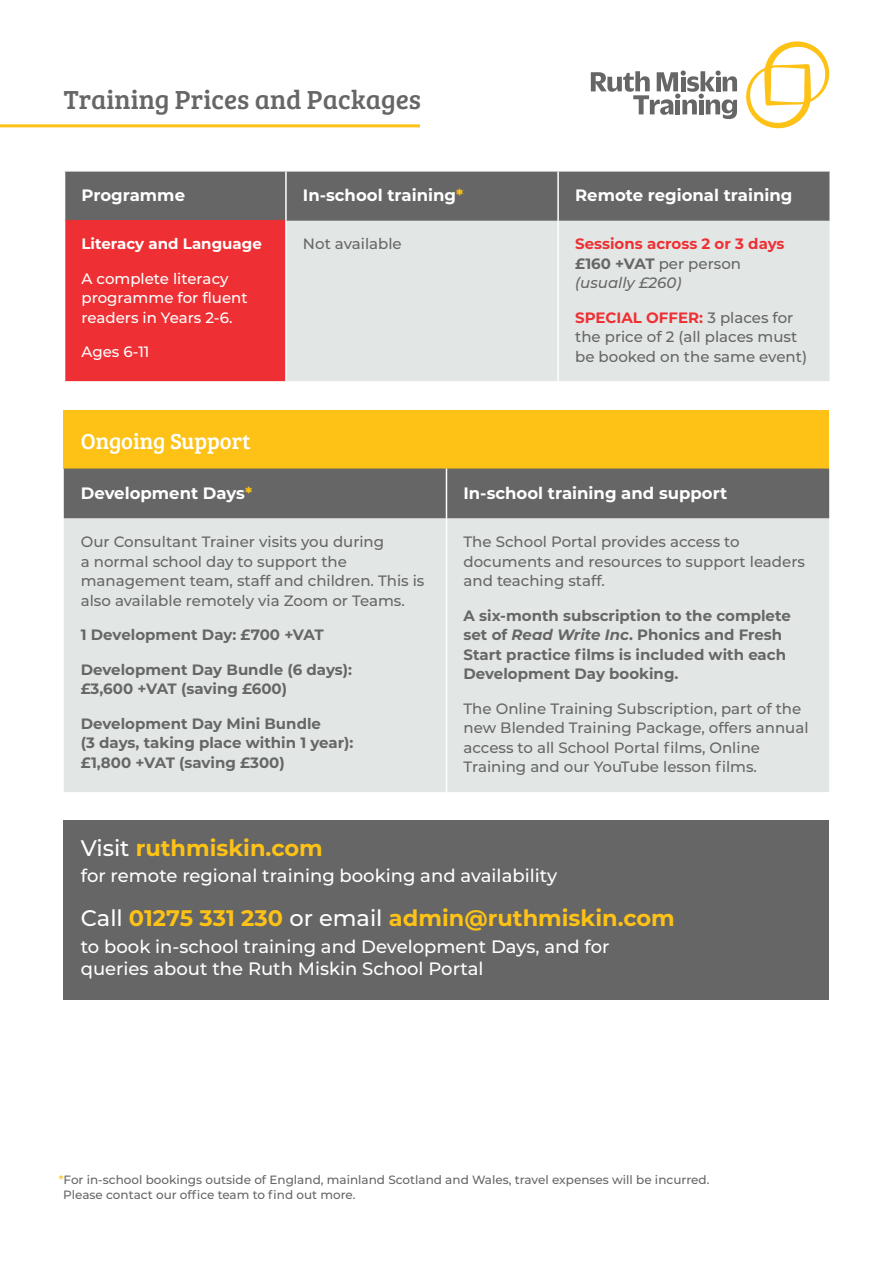
<style>
.page{position:relative;width:893px;height:1263px;background:#fff}
.page>*{position:absolute;margin:0;border:0;box-sizing:border-box;transform-origin:0 0}
.t1{font:27px "Bree Serif";color:#666}
.t2{font:700 22.5px "Montserrat";color:#fdc215}
.t3{font:22.5px "Bree Serif";color:#fff}
.t4{font:500 18px/22.5px "Montserrat";color:#fff}
.t5{font:700 16.5px "Montserrat";color:#fff}
.t6{font:500 15px/19.5px "Montserrat";color:#666}
.t7{font:700 15px/19.5px "Montserrat";color:#666}
.t8{font:500 15px/19.5px "Montserrat";color:#fff}
.t9{font:italic 500 15px/19.5px "Montserrat";color:#666}
.t10{font:700 15px "Montserrat";color:#ee3034}
.t11{font:700 15px "Montserrat";color:#fff}
.t12{font:500 12px/15px "Montserrat";color:#666}
.s1{color:#fdc215}
.s2{font-weight:700;font-style:normal}
.s3{font-style:normal}
.s4{font-weight:700;color:#ee3034}
.s5{font-style:italic}
.s6{font-weight:500;color:#fff}
</style>
<div class="page">
<svg style="left:746px;top:41px;width:84px;height:88px"></svg>
<svg style="left:591px;top:71px;width:146px;height:48px"></svg>
<hr style="left:0;top:124px;width:420px;height:3px;background:#fdc215">
<div style="left:65px;top:172px;width:764px;height:49px;background:#666"></div>
<div style="left:65px;top:221px;width:221px;height:161px;background:#ee3034"></div>
<div style="left:287px;top:221px;width:542px;height:160px;background:#e2e7e5"></div>
<hr style="left:285px;top:172px;width:2px;height:49px;background:#fff">
<hr style="left:557px;top:172px;width:2px;height:49px;background:#fff">
<hr style="left:285px;top:221px;width:2px;height:160px;background:#fff">
<hr style="left:557px;top:221px;width:2px;height:160px;background:#fff">
<hr style="left:64px;top:381px;width:222px;height:2px;background:#fff">
<div style="left:64px;top:410px;width:765px;height:58px;background:#fdc215"></div>
<div style="left:64px;top:468px;width:765px;height:50px;background:#666"></div>
<div style="left:64px;top:518px;width:765px;height:274px;background:#e2e7e5"></div>
<hr style="left:446px;top:518px;width:1px;height:274px;background:#fff">
<hr style="left:446px;top:468px;width:1px;height:50px;background:#fff">
<div style="left:64px;top:820px;width:765px;height:179px;background:#666"></div>
<p class="t1" style="left:64px;top:80px;width:359px">Training Prices and Packages</p>
<p class="t5" style="left:82px;top:183px;width:105px">Programme</p>
<p class="t5" style="left:303px;top:183px;width:162px">In-school training<span class="s1">*</span></p>
<p class="t5" style="left:575px;top:183px;width:219px">Remote regional training</p>
<p class="t11" style="left:82px;top:233px;width:182px">Literacy and Language</p>
<p class="t8" style="left:82px;top:268px;width:168px">A complete literacy programme for fluent readers in Years 2-6.</p>
<p class="t8" style="left:82px;top:342px;width:69px">Ages 6-11</p>
<p class="t6" style="left:303px;top:234px;width:100px">Not available</p>
<p class="t10" style="left:575px;top:233px;width:211px">Sessions across 2 or 3 days</p>
<p class="t9" style="left:575px;top:253px;width:167px"><span class="s2">£160 +VAT</span> <span class="s3">per person </span>(usually £260)</p>
<p class="t6" style="left:575px;top:307px;width:234px"><span class="s4">SPECIAL OFFER:</span> 3 places for the price of 2 (all places must be booked on the same event)</p>
<p class="t3" style="left:81px;top:424px;width:171px">Ongoing Support</p>
<p class="t5" style="left:81px;top:481px;width:173px">Development Days<span class="s1">*</span></p>
<p class="t5" style="left:463px;top:481px;width:265px">In-school training and support</p>
<p class="t6" style="left:81px;top:531px;width:345px">Our Consultant Trainer visits you during<br>a normal school day to support the management team, staff and children. This is also available remotely via Zoom or Teams.</p>
<p class="t7" style="left:81px;top:624px;width:244px">1 Development Day: £700 +VAT</p>
<p class="t7" style="left:81px;top:659px;width:273px">Development Day Bundle (6 days): £3,600 +VAT (saving £600)</p>
<p class="t7" style="left:81px;top:713px;width:274px">Development Day Mini Bundle<br>(3 days, taking place within 1 year): £1,800 +VAT (saving £300)</p>
<p class="t6" style="left:463px;top:531px;width:343px">The School Portal provides access to documents and resources to support leaders and teaching staff.</p>
<p class="t7" style="left:463px;top:605px;width:329px">A six-month subscription to the complete set of <span class="s5">Read Write Inc</span>. Phonics and Fresh Start practice films is included with each Development Day booking.</p>
<p class="t6" style="left:463px;top:698px;width:346px">The Online Training Subscription, part of the new Blended Training Package, offers annual access to all School Portal films, Online Training and our YouTube lesson films.</p>
<p class="t2" style="left:81px;top:831px;width:244px"><span class="s6">Visit</span> ruthmiskin.com</p>
<p class="t4" style="left:81px;top:864px;width:478px">for remote regional training booking and availability</p>
<p class="t2" style="left:81px;top:902px;width:596px"><span class="s6">Call</span> 01275 331 230 <span class="s6">or email</span> admin@ruthmiskin.com</p>
<p class="t4" style="left:81px;top:934px;width:530px">to book in-school training and Development Days, and for queries about the Ruth Miskin School Portal</p>
<p class="t12" style="left:63px;top:1172px;width:648px;text-indent:-4px"><span class="s1">*</span>For in-school bookings outside of England, mainland Scotland and Wales, travel expenses will be incurred.<br>Please contact our office team to find out more.</p>
</div>
